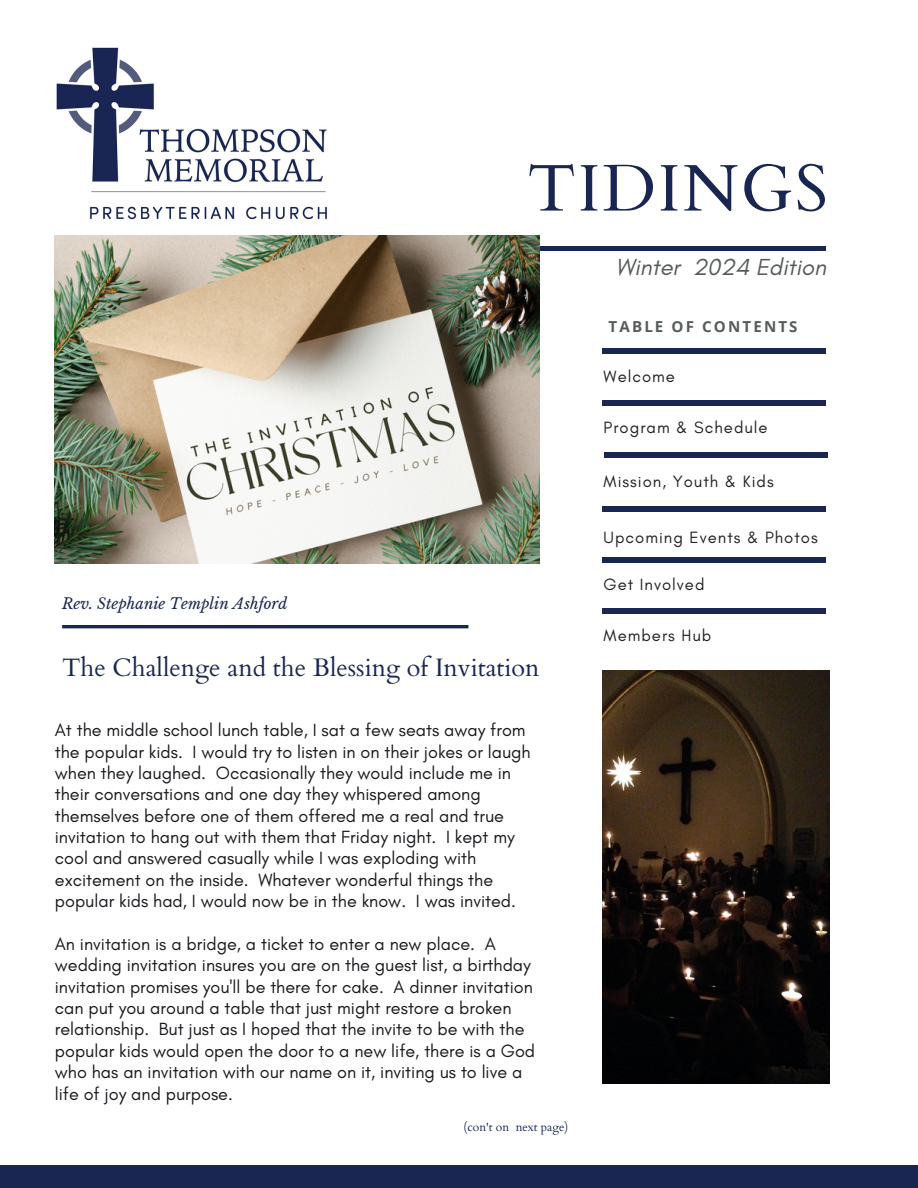
<style>
.page{position:relative;width:918px;height:1188px;background:#fff}
.page>*{position:absolute;margin:0;border:0;box-sizing:border-box;transform-origin:0 0}
.t1{font:66px "Cardo";letter-spacing:.03em;color:#1a2652}
.t2{font:25.2px "Cardo";color:#1a2652}
.t3{font:italic 23.7px "Glacial Indifference";color:#565b5b}
.t4{font:18px/21.3px "Glacial Indifference";color:#19191e}
.t5{font:16.65px "Glacial Indifference";letter-spacing:.06em;color:#222}
.t6{font:700 15.15px "Open Sans";letter-spacing:.14em;color:#565b5b}
.t7{font:italic 15px "Libre Baskerville";color:#1a2652}
.t8{font:12px "Cardo";color:#1a2652}
</style>
<div class="page">
<img style="left:602px;top:670px;width:228px;height:414px">
<div style="left:0;top:1165px;width:918px;height:23px;background:#1a2652"></div>
<div style="left:602px;top:348px;width:224px;height:6px;background:#1a2652"></div>
<div style="left:604px;top:452px;width:224px;height:6px;background:#1a2652"></div>
<div style="left:602px;top:506px;width:224px;height:6px;background:#1a2652"></div>
<div style="left:602px;top:400px;width:224px;height:5px;background:#1a2652"></div>
<div style="left:602px;top:557px;width:224px;height:6px;background:#1a2652"></div>
<img style="left:56px;top:47px;width:271px;height:173px">
<div style="left:62px;top:246px;width:764px;height:5px;background:#1a2652"></div>
<div style="left:602px;top:608px;width:224px;height:6px;background:#1a2652"></div>
<hr style="left:62px;top:625px;width:406px;height:3px;background:#1a2652">
<img style="left:55px;top:235px;width:485px;height:329px">
<p class="t1" style="left:527px;top:145px;width:302px">TIDINGS</p>
<p class="t3" style="left:616px;top:252px;width:212px">Winter 2024 Edition</p>
<p class="t6" style="left:609px;top:315px;width:190px">TABLE OF CONTENTS</p>
<p class="t5" style="left:604px;top:366px;width:73px">Welcome</p>
<p class="t5" style="left:604px;top:417px;width:166px">Program &amp; Schedule</p>
<p class="t5" style="left:604px;top:472px;width:172px">Mission, Youth &amp; Kids</p>
<p class="t7" style="left:62px;top:594px;width:227px">Rev. Stephanie Templin Ashford</p>
<p class="t2" style="left:62px;top:651px;width:479px">The Challenge and the Blessing of Invitation</p>
<p class="t4" style="left:55px;top:719px;width:477px">At the middle school lunch table, I sat a few seats away from the popular kids. I would try to listen in on their jokes or laugh when they laughed. Occasionally they would include me in their conversations and one day they whispered among themselves before one of them offered me a real and true invitation to hang out with them that Friday night. I kept my cool and answered casually while I was exploding with excitement on the inside. Whatever wonderful things the popular kids had, I would now be in the know. I was invited.</p>
<p class="t4" style="left:55px;top:933px;width:482px">An invitation is a bridge, a ticket to enter a new place. A wedding invitation insures you are on the guest list, a birthday invitation promises you'll be there for cake. A dinner invitation can put you around a table that just might restore a broken relationship. But just as I hoped that the invite to be with the popular kids would open the door to a new life, there is a God who has an invitation with our name on it, inviting us to live a life of joy and purpose.</p>
<p class="t8" style="left:464px;top:1119px;width:106px">(con't on next page)</p>
<p class="t5" style="left:604px;top:527px;width:216px">Upcoming Events &amp; Photos</p>
<p class="t5" style="left:604px;top:574px;width:102px">Get Involved</p>
<p class="t5" style="left:604px;top:625px;width:109px">Members Hub</p>
</div>
